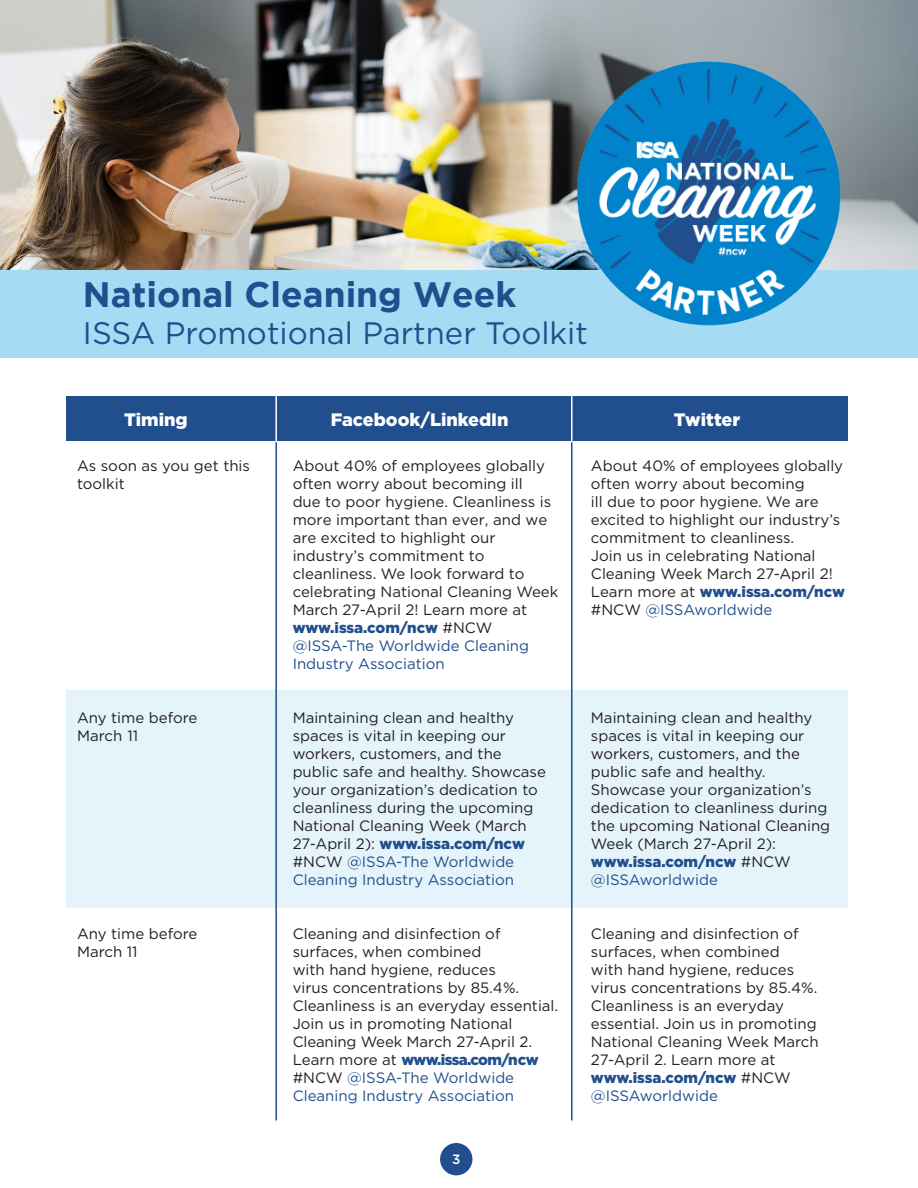
<style>
.page{position:relative;width:918px;height:1188px;background:#fff}
.page>*{position:absolute;margin:0;border:0;box-sizing:border-box;transform-origin:0 0}
.t1{font:700 35.25px "Gotham";color:#214f8d}
.t2{font:31.05px "Gotham";color:#214f8d}
.t3{font:900 18px "Gotham";color:#fff}
.t4{font:15px/18px "Gotham";color:#231f20}
.t5{font:15px/18px "Gotham";color:#214f8d}
.t6{font:900 15px "Gotham";letter-spacing:-.005em;color:#214f8d}
.t7{font:500 13.5px "Gotham";color:#fff}
.s1{font-weight:900;color:#214f8d}
.s2{color:#214f8d}
.s3{color:#231f20}
.s4{font-weight:900}
.s5{font-weight:400;color:#231f20}
</style>
<div class="page">
<img style="left:0;top:0;width:918px;height:270px">
<div style="left:0;top:270px;width:918px;height:88px;background:#a6dcf3"></div>
<img style="left:577px;top:54px;width:272px;height:272px">
<div style="left:440px;top:1143px;width:32px;height:32px;background:#214f8d;border-radius:50%"></div>
<div style="left:66px;top:690px;width:782px;height:218px;background:#e4f4fa"></div>
<div style="left:66px;top:396px;width:782px;height:45px;background:#214f8d"></div>
<hr style="left:275px;top:402px;width:2px;height:718px;background:#214f8d">
<hr style="left:571px;top:402px;width:2px;height:718px;background:#214f8d">
<hr style="left:275px;top:396px;width:2px;height:46px;background:#fff">
<hr style="left:571px;top:396px;width:2px;height:46px;background:#fff">
<h1 class="t1" style="left:83px;top:274px;width:435px">National Cleaning Week</h1>
<h2 class="t2" style="left:83px;top:314px;width:507px">ISSA Promotional Partner Toolkit</h2>
<p class="t3" style="left:124px;top:407px;width:65px">Timing</p>
<p class="t3" style="left:331px;top:407px;width:179px">Facebook/LinkedIn</p>
<p class="t3" style="left:674px;top:407px;width:68px">Twitter</p>
<p class="t4" style="left:77px;top:456px;width:175px">As soon as you get this toolkit</p>
<p class="t4" style="left:591px;top:456px;width:256px">About 40% of employees globally often worry about becoming<br>ill due to poor hygiene. We are excited to highlight our industry’s commitment to cleanliness.<br>Join us in celebrating National<br>Cleaning Week March 27-April 2!<br>Learn more at <span class="s1">www.issa.com/ncw </span>#NCW <span class="s2">@ISSAworldwide</span></p>
<p class="t4" style="left:293px;top:456px;width:267px">About 40% of employees globally often worry about becoming ill<br>due to poor hygiene. Cleanliness is more important than ever, and we are excited to highlight our industry’s commitment to cleanliness. We look forward to celebrating National Cleaning Week<br>March 27-April 2! Learn more at <span class="s1">www.issa.com/ncw</span> #NCW <span class="s2">@ISSA-The Worldwide Cleaning<br>Industry Association</span></p>
<p class="t4" style="left:77px;top:708px;width:122px">Any time before<br>March 11</p>
<p class="t4" style="left:77px;top:924px;width:122px">Any time before</p>
<p class="t4" style="left:77px;top:942px;width:62px">March 11</p>
<p class="t4" style="left:293px;top:708px;width:255px">Maintaining clean and healthy spaces is vital in keeping our workers, customers, and the public safe and healthy. Showcase your organization’s dedication to cleanliness during the upcoming<br>National Cleaning Week (March<br>27-April 2): <span class="s1">www.issa.com/ncw </span>#NCW <span class="s2">@ISSA-The Worldwide<br>Cleaning Industry Association</span></p>
<p class="t4" style="left:293px;top:924px;width:267px">Cleaning and disinfection of surfaces, when combined<br>with hand hygiene, reduces<br>virus concentrations by 85.4%.<br>Cleanliness is an everyday essential.<br>Join us in promoting National<br>Cleaning Week March 27-April 2.</p>
<p class="t5" style="left:293px;top:1050px;width:248px"><span class="s3">Learn more at</span> <span class="s4">www.issa.com/ncw </span><span class="s3">#NCW</span> @ISSA-The Worldwide<br>Cleaning Industry Association</p>
<p class="t7" style="left:452px;top:1150px;width:10px">3</p>
<p class="t4" style="left:591px;top:708px;width:223px">Maintaining clean and healthy spaces is vital in keeping our workers, customers, and the public safe and healthy.</p>
<p class="t4" style="left:591px;top:780px;width:241px">Showcase your organization’s dedication to cleanliness during the upcoming National Cleaning<br>Week (March 27-April 2):</p>
<p class="t6" style="left:591px;top:851px;width:201px">www.issa.com/ncw <span class="s5">#NCW</span></p>
<p class="t5" style="left:591px;top:870px;width:128px">@ISSAworldwide</p>
<p class="t4" style="left:591px;top:924px;width:229px">Cleaning and disinfection of surfaces, when combined<br>with hand hygiene, reduces virus concentrations by 85.4%.<br>Cleanliness is an everyday essential. Join us in promoting<br>National Cleaning Week March<br>27-April 2. Learn more at</p>
<p class="t6" style="left:591px;top:1067px;width:201px">www.issa.com/ncw <span class="s5">#NCW</span></p>
<p class="t5" style="left:591px;top:1086px;width:128px">@ISSAworldwide</p>
</div>
